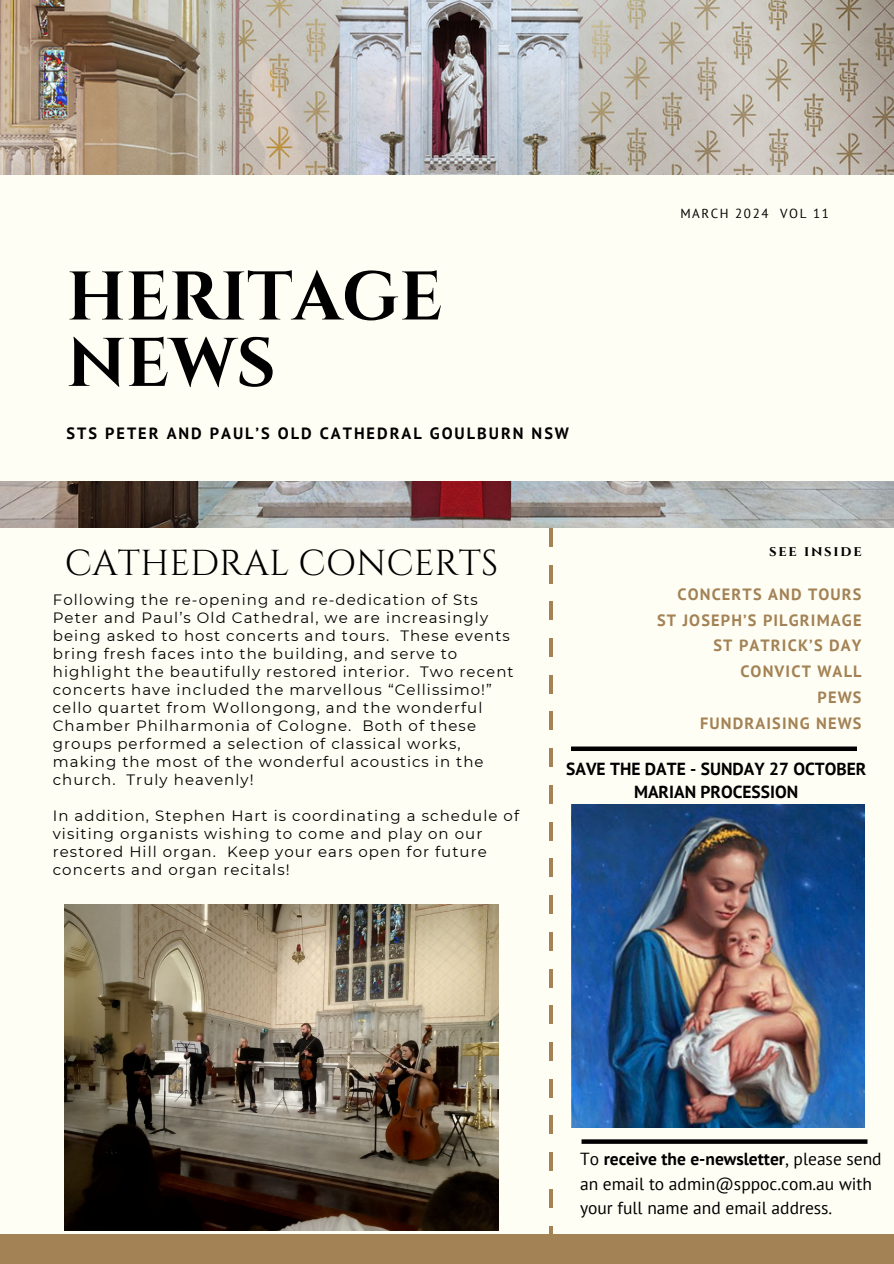
<style>
.page{position:relative;width:894px;height:1264px;background:#fff}
.page>*{position:absolute;margin:0;border:0;box-sizing:border-box;transform-origin:0 0}
.t1{font:700 68.7px/66.3px "Cinzel";color:#000}
.t2{font:36px "Cinzel";color:#000}
.t3{font:17.4px/24.2px "PT Sans";color:#000}
.t4{font:700 17.4px/23.7px "PT Sans";color:#000;text-align:center}
.t5{font:700 16.35px/25.8px "PT Sans";letter-spacing:.07em;color:#a38255;text-align:right}
.t6{font:700 16.35px "PT Sans";letter-spacing:.12em;color:#000}
.t7{font:15px/18px "Montserrat";letter-spacing:.07em;color:#000}
.t8{font:700 14.7px "Cinzel";letter-spacing:.12em;color:#000}
.t9{font:13.05px "PT Sans";letter-spacing:.12em;color:#000}
.s1{font-weight:700}
</style>
<div class="page">
<div style="left:0;top:0;width:893px;height:1263px;background:#fffef5"></div>
<img style="left:0;top:0;width:893px;height:528px">
<div style="left:0;top:175px;width:893px;height:305px;background:#fffef5"></div>
<hr style="left:549px;top:1225px;width:3px;height:19px;background:#a38255">
<hr style="left:549px;top:1189px;width:3px;height:18px;background:#a38255">
<hr style="left:549px;top:1152px;width:3px;height:18px;background:#a38255">
<hr style="left:549px;top:1078px;width:3px;height:19px;background:#a38255">
<hr style="left:549px;top:1042px;width:3px;height:18px;background:#a38255">
<hr style="left:549px;top:1115px;width:3px;height:19px;background:#a38255">
<hr style="left:549px;top:1005px;width:3px;height:18px;background:#a38255">
<hr style="left:549px;top:601px;width:3px;height:19px;background:#a38255">
<hr style="left:549px;top:638px;width:3px;height:18px;background:#a38255">
<hr style="left:549px;top:675px;width:3px;height:18px;background:#a38255">
<hr style="left:549px;top:565px;width:3px;height:18px;background:#a38255">
<hr style="left:549px;top:528px;width:3px;height:18px;background:#a38255">
<hr style="left:549px;top:748px;width:3px;height:18px;background:#a38255">
<hr style="left:549px;top:858px;width:3px;height:19px;background:#a38255">
<hr style="left:549px;top:895px;width:3px;height:18px;background:#a38255">
<hr style="left:549px;top:932px;width:3px;height:18px;background:#a38255">
<hr style="left:549px;top:785px;width:3px;height:18px;background:#a38255">
<hr style="left:549px;top:968px;width:3px;height:19px;background:#a38255">
<hr style="left:549px;top:822px;width:3px;height:18px;background:#a38255">
<hr style="left:549px;top:711px;width:3px;height:19px;background:#a38255">
<div style="left:0;top:1234px;width:893px;height:29px;background:#a38255"></div>
<svg style="left:581px;top:1139px;width:286px;height:4px"></svg>
<img style="left:64px;top:904px;width:434px;height:326px">
<div style="left:571px;top:746px;width:285px;height:5px;background:#000"></div>
<img style="left:571px;top:804px;width:293px;height:323px">
<p class="t1" style="left:67px;top:266px;width:377px">HERITAGE<br>NEWS</p>
<p class="t6" style="left:67px;top:422px;width:503px">STS PETER AND PAUL’S OLD CATHEDRAL GOULBURN NSW</p>
<h1 class="t9" style="left:680px;top:204px;width:150px">MARCH 2024 VOL 11</h1>
<h6 class="t2" style="left:65px;top:540px;width:435px">CATHEDRAL CONCERTS</h6>
<h6 class="t7" style="left:53px;top:590px;width:462px">Following the re-opening and re-dedication of Sts Peter and Paul’s Old Cathedral, we are increasingly being asked to host concerts and tours. These events bring fresh faces into the building, and serve to highlight the beautifully restored interior. Two recent concerts have included the marvellous “Cellissimo!” cello quartet from Wollongong, and the wonderful Chamber Philharmonia of Cologne. Both of these groups performed a selection of classical works, making the most of the wonderful acoustics in the church. Truly heavenly!</h6>
<h3 class="t7" style="left:53px;top:806px;width:467px">In addition, Stephen Hart is coordinating a schedule of visiting organists wishing to come and play on our restored Hill organ. Keep your ears open for future concerts and organ recitals!</h3>
<h2 class="t8" style="left:769px;top:542px;width:94px">see inside</h2>
<h5 class="t5" style="left:657px;top:580px;width:206px">CONCERTS AND TOURS<br>ST JOSEPH’S PILGRIMAGE<br>ST PATRICK’S DAY<br>CONVICT WALL<br>PEWS<br>FUNDRAISING NEWS</h5>
<h3 class="t4" style="left:566px;top:756px;width:301px">SAVE THE DATE - SUNDAY 27 OCTOBER<br>MARIAN PROCESSION</h3>
<p class="t3" style="left:580px;top:1146px;width:303px">To <span class="s1">receive the e-newsletter</span>, please send an email to admin@sppoc.com.au with your full name and email address.</p>
</div>
